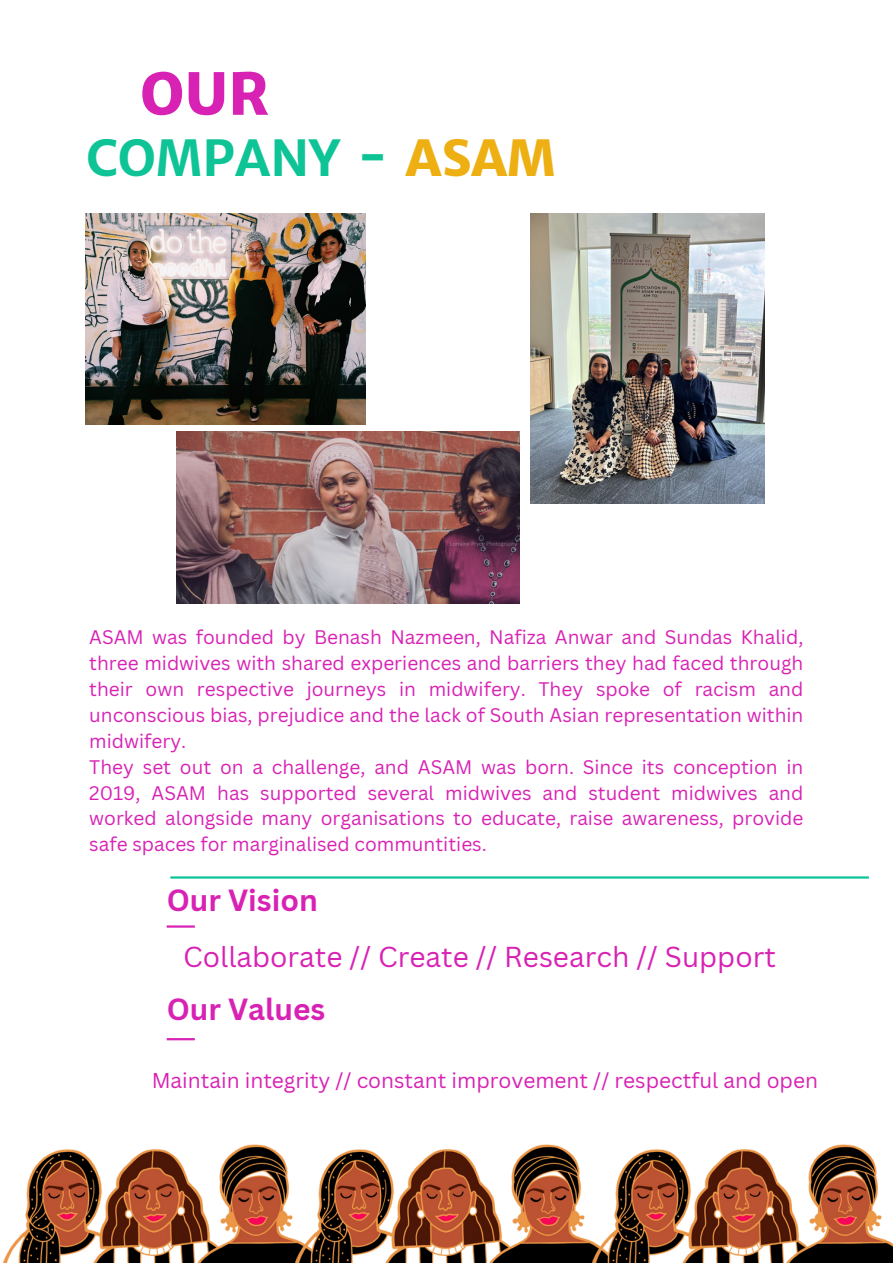
<style>
.page{position:relative;width:893px;height:1264px;background:#fff}
.page>*{position:absolute;margin:0;border:0;box-sizing:border-box;transform-origin:0 0}
.t1{font:800 57.45px "Merriweather Sans";color:#d822b4}
.t2{font:700 49.95px "Merriweather Sans";color:#0ec496}
.t3{font:700 29.85px "Canva Sans";color:#d822b4}
.t4{font:28.05px "Canva Sans";color:#d822b4}
.t5{font:21px "Canva Sans";color:#d822b4}
.t6{font:19.05px/25.8px "Canva Sans";color:#d822b4;text-align:justify}
.s1{font-weight:800;color:#edaf12}
</style>
<div class="page">
<hr style="left:167px;top:925px;width:28px;height:2px;background:#d822b4">
<img style="left:86px;top:214px;width:280px;height:210px">
<img style="left:176px;top:432px;width:343px;height:172px">
<img style="left:530px;top:214px;width:234px;height:290px">
<hr style="left:167px;top:1038px;width:28px;height:2px;background:#d822b4">
<hr style="left:170px;top:876px;width:698px;height:2px;background:#0ec496">
<img style="left:3px;top:1144px;width:289px;height:118px">
<img style="left:292px;top:1144px;width:297px;height:118px">
<img style="left:589px;top:1144px;width:303px;height:118px">
<p class="t1" style="left:140px;top:58px;width:131px">OUR</p>
<p class="t2" style="left:86px;top:127px;width:471px">COMPANY - <span class="s1">ASAM</span></p>
<p class="t6" style="left:89px;top:624px;width:715px">ASAM was founded by Benash Nazmeen, Nafiza Anwar and Sundas Khalid, three midwives with shared experiences and barriers they had faced through their own respective journeys in midwifery. They spoke of racism and unconscious bias, prejudice and the lack of South Asian representation within midwifery.</p>
<p class="t6" style="left:89px;top:753px;width:715px">They set out on a challenge, and ASAM was born. Since its conception in 2019, ASAM has supported several midwives and student midwives and worked alongside many organisations to educate, raise awareness, provide safe spaces for marginalised communtities.</p>
<p class="t3" style="left:167px;top:879px;width:153px">Our Vision</p>
<p class="t4" style="left:183px;top:937px;width:594px">Collaborate // Create // Research // Support</p>
<p class="t3" style="left:167px;top:988px;width:160px">Our Values</p>
<p class="t5" style="left:152px;top:1065px;width:667px">Maintain integrity // constant improvement // respectful and open</p>
</div>
